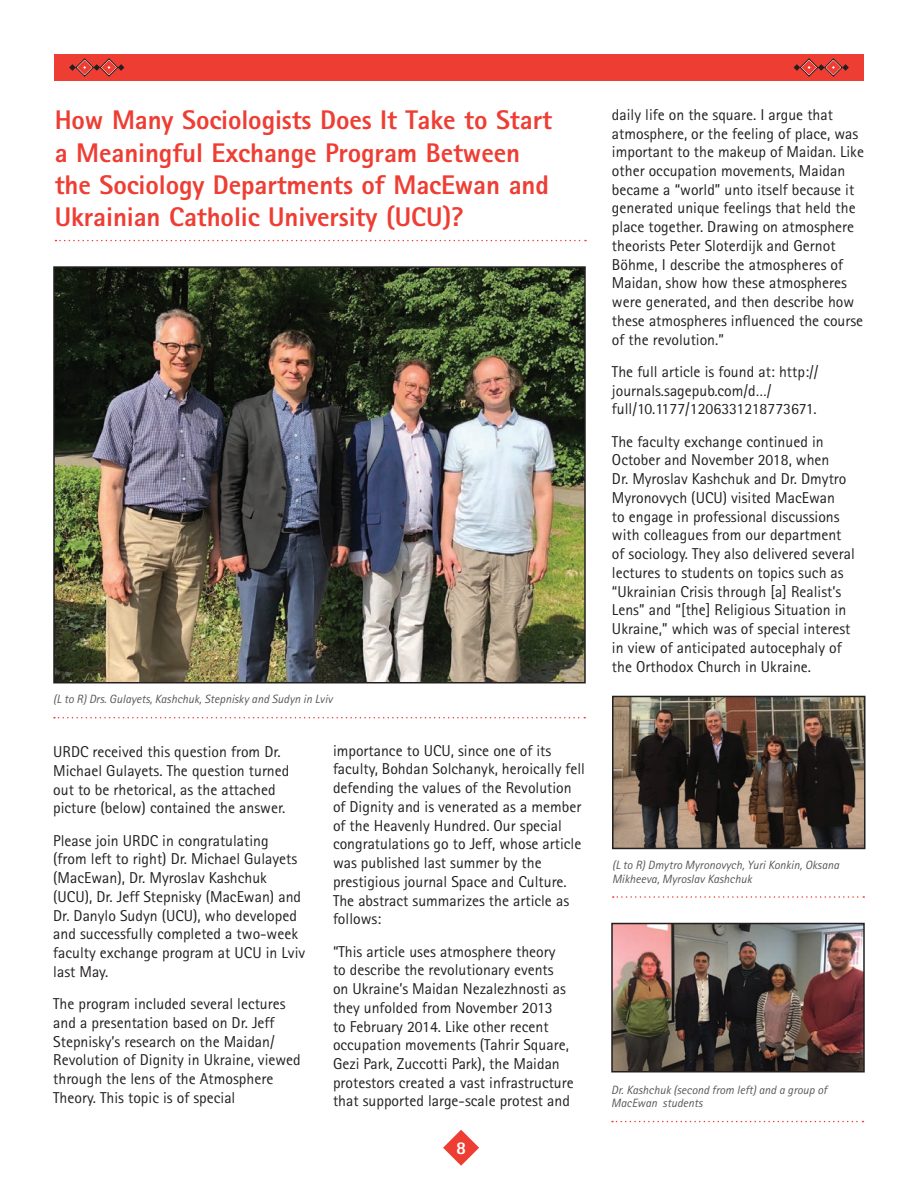
<style>
.page{position:relative;width:918px;height:1188px;background:#fff}
.page>*{position:absolute;margin:0;border:0;box-sizing:border-box;transform-origin:0 0}
.Article_Title{font:800 27px/32.4px "Rotis Sans Serif";letter-spacing:-.005em;color:#ee3e34}
.t1{font:800 18px "Rotis Sans Serif";color:#fff}
.Body_Copy{font:15.75px/18.8px "Rotis Sans Serif";color:#231f20}
.Image_Captions_8pt{font:italic 12px/13.5px "Rotis Sans Serif";color:#57585a}
</style>
<div class="page">
<div style="left:54px;top:54px;width:810px;height:27px;background:#ee3e34"></div>
<svg style="left:794px;top:59px;width:55px;height:17px"></svg>
<svg style="left:69px;top:59px;width:55px;height:17px"></svg>
<svg style="left:443px;top:1130px;width:36px;height:36px"></svg>
<img style="left:56px;top:269px;width:527px;height:411px">
<div style="left:53px;top:266px;width:533px;height:417px;border:2px solid #231f20"></div>
<svg style="left:54px;top:717px;width:531px;height:1px"></svg>
<svg style="left:56px;top:240px;width:530px;height:1px"></svg>
<img style="left:615px;top:699px;width:248px;height:147px">
<div style="left:612px;top:696px;width:254px;height:153px;border:2px solid #231f20"></div>
<svg style="left:613px;top:896px;width:251px;height:2px"></svg>
<img style="left:614px;top:926px;width:248px;height:143px">
<div style="left:611px;top:923px;width:254px;height:149px;border:2px solid #231f20"></div>
<svg style="left:612px;top:1121px;width:251px;height:1px"></svg>
<p class="Article_Title" style="left:55px;top:103px;width:499px">How Many Sociologists Does It Take to Start a Meaningful Exchange Program Between the Sociology Departments of MacEwan and Ukrainian Catholic University (UCU)?</p>
<p class="Image_Captions_8pt" style="left:53px;top:693px;width:281px">(L to R) Drs. Gulayets, Kashchuk, Stepnisky and Sudyn in Lviv</p>
<p class="Body_Copy" style="left:53px;top:742px;width:238px">URDC received this question from Dr.<br>Michael Gulayets. The question turned out to be rhetorical, as the attached picture (below) contained the answer.</p>
<p class="Body_Copy" style="left:53px;top:831px;width:253px">Please join URDC in congratulating (from left to right) Dr. Michael Gulayets (MacEwan), Dr. Myroslav Kashchuk (UCU), Dr. Jeff Stepnisky (MacEwan) and Dr. Danylo Sudyn (UCU), who developed and successfully completed a two-week faculty exchange program at UCU in Lviv last May.</p>
<p class="Body_Copy" style="left:53px;top:994px;width:249px">The program included several lectures and a presentation based on Dr. Jeff Stepnisky’s research on the Maidan/ Revolution of Dignity in Ukraine, viewed through the lens of the Atmosphere Theory. This topic is of special</p>
<p class="Body_Copy" style="left:333px;top:741px;width:254px">importance to UCU, since one of its faculty, Bohdan Solchanyk, heroically fell defending the values of the Revolution of Dignity and is venerated as a member of the Heavenly Hundred. Our special congratulations go to Jeff, whose article was published last summer by the prestigious journal Space and Culture.<br>The abstract summarizes the article as follows:</p>
<p class="Body_Copy" style="left:333px;top:942px;width:242px">“This article uses atmosphere theory<br>to describe the revolutionary events<br>on Ukraine’s Maidan Nezalezhnosti as they unfolded from November 2013<br>to February 2014. Like other recent occupation movements (Tahrir Square, Gezi Park, Zuccotti Park), the Maidan protestors created a vast infrastructure that supported large-scale protest and</p>
<p class="t1" style="left:456px;top:1137px;width:12px">8</p>
<p class="Body_Copy" style="left:612px;top:105px;width:254px">daily life on the square. I argue that atmosphere, or the feeling of place, was important to the makeup of Maidan. Like other occupation movements, Maidan became a “world” unto itself because it generated unique feelings that held the place together. Drawing on atmosphere theorists Peter Sloterdijk and Gernot Böhme, I describe the atmospheres of Maidan, show how these atmospheres were generated, and then describe how these atmospheres influenced the course of the revolution.”</p>
<p class="Body_Copy" style="left:612px;top:362px;width:208px">The full article is found at: http:// journals.sagepub.com/d…/ full/10.1177/1206331218773671.</p>
<p class="Body_Copy" style="left:612px;top:432px;width:244px">The faculty exchange continued in October and November 2018, when<br>Dr. Myroslav Kashchuk and Dr. Dmytro Myronovych (UCU) visited MacEwan<br>to engage in professional discussions with colleagues from our department of sociology. They also delivered several lectures to students on topics such as “Ukrainian Crisis through [a] Realist’s Lens” and “[the] Religious Situation in Ukraine,” which was of special interest in view of anticipated autocephaly of the Orthodox Church in Ukraine.</p>
<p class="Image_Captions_8pt" style="left:612px;top:859px;width:229px">(L to R) Dmytro Myronovych, Yuri Konkin, Oksana<br>Mikheeva, Myroslav Kashchuk</p>
<p class="Image_Captions_8pt" style="left:611px;top:1083px;width:217px">Dr. Kashchuk (second from left) and a group of<br>MacEwan students</p>
</div>
